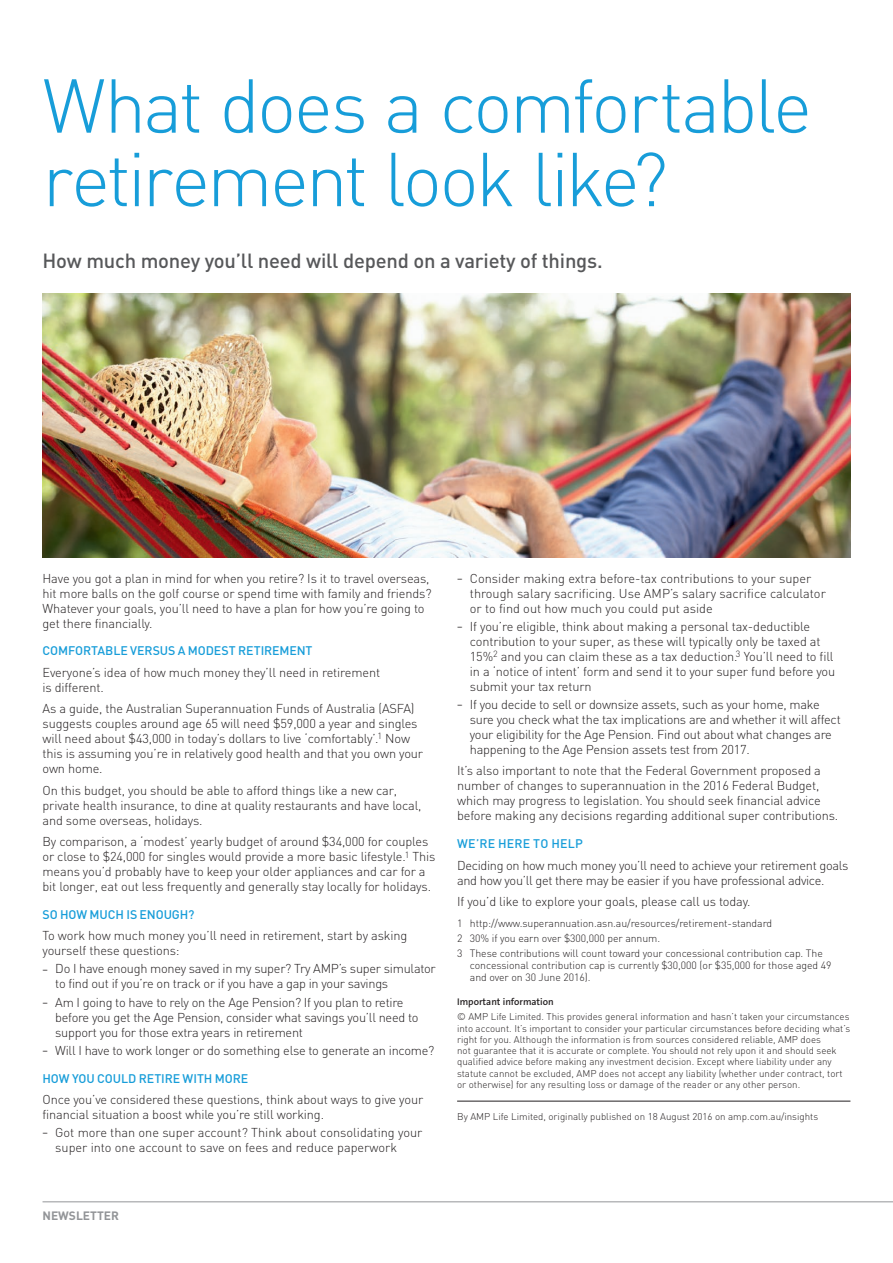
<style>
.page{position:relative;width:893px;height:1263px;background:#fff}
.page>*{position:absolute;margin:0;border:0;box-sizing:border-box;transform-origin:0 0}
.t1{font:300 75px/73.5px "DIN";letter-spacing:-.04em;color:#179dd9}
.t2{font:500 20.25px "DIN";letter-spacing:-.01em;color:#57585a}
.t3{font:300 12.75px/15px "DIN";letter-spacing:-.01em;color:#231f20}
.t4{font:500 12.3px "DIN";letter-spacing:-.005em;color:#179dd9}
.t5{font:500 12.3px "DIN";letter-spacing:.015em;color:#179dd9}
.t6{font:700 12px "DIN";color:#939598}
.t7{font:300 10.5px/15.1px "DIN";letter-spacing:-.005em;color:#231f20}
.t8{font:300 9.75px/11.2px "DIN";color:#231f20}
.t9{font:600 9.75px "The Sans B6";color:#231f20}
.s1{font-weight:400;font-size:10.5px}
</style>
<div class="page">
<hr style="left:43px;top:1201px;width:850px;height:1px;background:#939598">
<img style="left:43px;top:293px;width:807px;height:264px">
<hr style="left:457px;top:1101px;width:393px;height:1px;background:#231f20">
<h1 class="t1" style="left:43px;top:68px;width:771px">What does a comfortable retirement look like?</h1>
<h2 class="t2" style="left:43px;top:247px;width:562px">How much money you’ll need will depend on a variety of things.</h2>
<p class="t3" style="left:43px;top:570px;width:391px">Have you got a plan in mind for when you retire? Is it to travel overseas, hit more balls on the golf course or spend time with family and friends?<br>Whatever your goals, you’ll need to have a plan for how you’re going to get there financially.</p>
<p class="t4" style="left:43px;top:643px;width:271px">COMFORTABLE VERSUS A MODEST RETIREMENT</p>
<p class="t3" style="left:43px;top:665px;width:339px">Everyone’s idea of how much money they’ll need in retirement is different.</p>
<p class="t3" style="left:43px;top:701px;width:382px">As a guide, the Australian Superannuation Funds of Australia (ASFA) suggests couples around age 65 will need $59,000 a year and singles will need about $43,000 in today’s dollars to live ‘comfortably’.<sup>1</sup> Now this is assuming you’re in relatively good health and that you own your own home.</p>
<p class="t3" style="left:43px;top:782px;width:381px">On this budget, you should be able to afford things like a new car, private health insurance, to dine at quality restaurants and have local, and some overseas, holidays.</p>
<p class="t3" style="left:43px;top:834px;width:394px">By comparison, a ‘modest’ yearly budget of around $34,000 for couples or close to $24,000 for singles would provide a more basic lifestyle.<sup>1</sup> This means you’d probably have to keep your older appliances and car for a bit longer, eat out less frequently and generally stay locally for holidays.</p>
<p class="t4" style="left:43px;top:906px;width:153px">SO HOW MUCH IS ENOUGH?</p>
<p class="t3" style="left:43px;top:928px;width:366px">To work how much money you’ll need in retirement, start by asking yourself these questions:</p>
<p class="t3" style="left:55px;top:961px;width:382px;text-indent:-13px"><span class="s1">–</span> Do I have enough money saved in my super? Try AMP’s super simulator to find out if you’re on track or if you have a gap in your savings</p>
<p class="t3" style="left:55px;top:994px;width:365px;text-indent:-13px"><span class="s1">–</span> Am I going to have to rely on the Age Pension? If you plan to retire before you get the Age Pension, consider what savings you’ll need to support you for those extra years in retirement</p>
<p class="t3" style="left:43px;top:1042px;width:393px"><span class="s1">–</span> Will I have to work longer or do something else to generate an income?</p>
<p class="t4" style="left:43px;top:1070px;width:207px">HOW YOU COULD RETIRE WITH MORE</p>
<p class="t3" style="left:43px;top:1092px;width:382px">Once you’ve considered these questions, think about ways to give your financial situation a boost while you’re still working.</p>
<p class="t3" style="left:55px;top:1125px;width:369px;text-indent:-13px"><span class="s1">–</span> Got more than one super account? Think about consolidating your super into one account to save on fees and reduce paperwork</p>
<p class="t3" style="left:470px;top:570px;width:357px;text-indent:-13px"><span class="s1">–</span> Consider making extra before-tax contributions to your super through salary sacrificing. Use AMP’s salary sacrifice calculator or to find out how much you could put aside</p>
<p class="t3" style="left:470px;top:619px;width:367px;text-indent:-13px"><span class="s1">–</span> If you’re eligible, think about making a personal tax-deductible contribution to your super, as these will typically only be taxed at 15%<sup>2</sup> and you can claim these as a tax deduction.<sup>3</sup> You’ll need to fill in a ‘notice of intent’ form and send it to your super fund before you submit your tax return</p>
<p class="t3" style="left:470px;top:697px;width:372px;text-indent:-13px"><span class="s1">–</span> If you decide to sell or downsize assets, such as your home, make sure you check what the tax implications are and whether it will affect your eligibility for the Age Pension. Find out about what changes are happening to the Age Pension assets test from 2017.</p>
<p class="t3" style="left:457px;top:763px;width:383px">It’s also important to note that the Federal Government proposed a number of changes to superannuation in the 2016 Federal Budget, which may progress to legislation. You should seek financial advice before making any decisions regarding additional super contributions.</p>
<p class="t5" style="left:457px;top:836px;width:127px">WE’RE HERE TO HELP</p>
<p class="t3" style="left:457px;top:857px;width:393px">Deciding on how much money you’ll need to achieve your retirement goals and how you’ll get there may be easier if you have professional advice.</p>
<p class="t3" style="left:457px;top:894px;width:295px">If you’d like to explore your goals, please call us today.</p>
<p class="t7" style="left:457px;top:915px;width:367px">1 http://www.superannuation.asn.au/resources/retirement-standard<br>2 30% if you earn over $300,000 per annum.<br>3 These contributions will count toward your concessional contribution cap. The</p>
<p class="t7" style="left:470px;top:959px;width:363px;line-height:12px">concessional contribution cap is currently $30,000 (or $35,000 for those aged 49 and over on 30 June 2016).</p>
<p class="t9" style="left:457px;top:996px;width:98px">Important information</p>
<p class="t8" style="left:457px;top:1011px;width:394px">© AMP Life Limited. This provides general information and hasn’t taken your circumstances into account. It’s important to consider your particular circumstances before deciding what’s right for you. Although the information is from sources considered reliable, AMP does<br>not guarantee that it is accurate or complete. You should not rely upon it and should seek qualified advice before making any investment decision. Except where liability under any statute cannot be excluded, AMP does not accept any liability (whether under contract, tort or otherwise) for any resulting loss or damage of the reader or any other person.</p>
<p class="t8" style="left:457px;top:1111px;width:363px">By AMP Life Limited, originally published on 18 August 2016 on amp.com.au/insights</p>
<p class="t6" style="left:43px;top:1208px;width:78px">NEWSLETTER</p>
</div>
